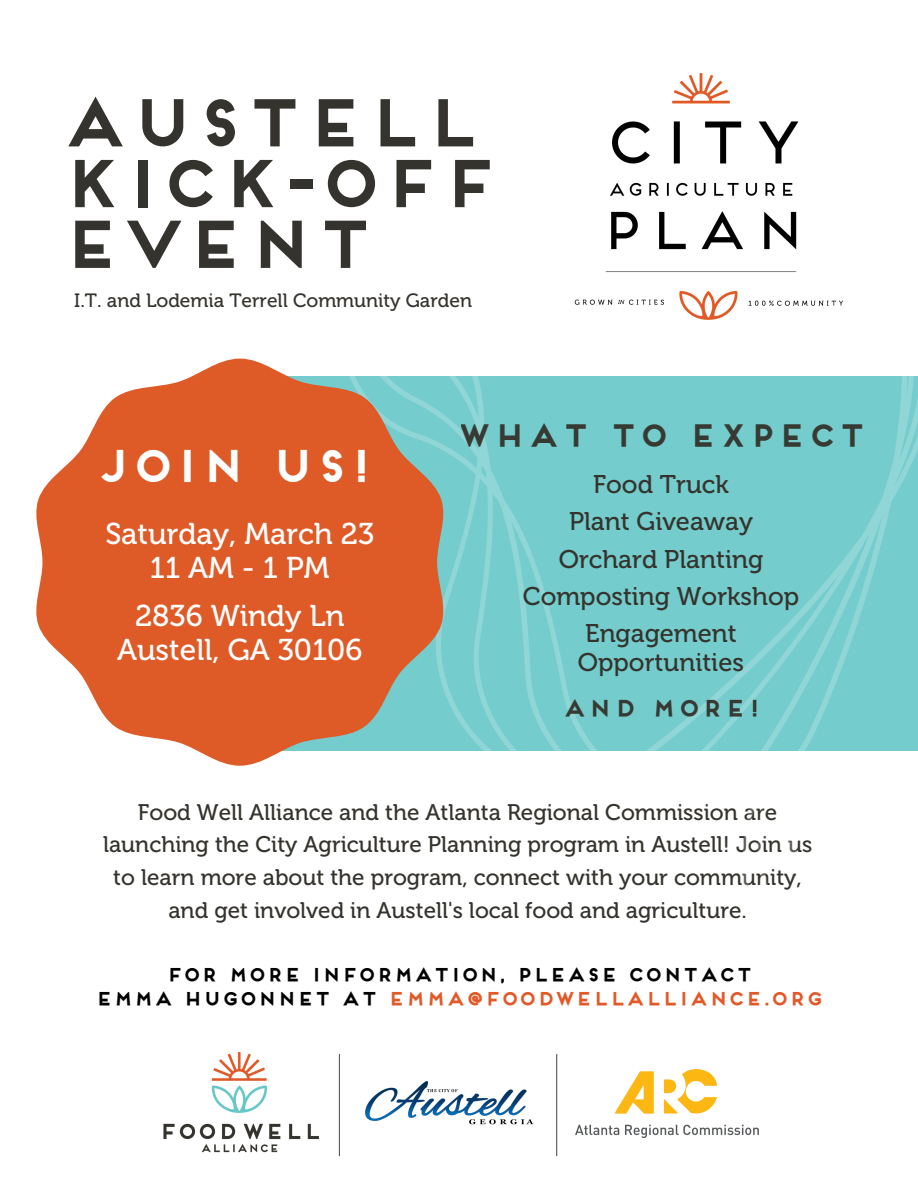
<style>
.page{position:relative;width:918px;height:1188px;background:#fff}
.page>*{position:absolute;margin:0;border:0;box-sizing:border-box;transform-origin:0 0}
.t1{font:700 63px/60.8px "Frontage";color:#35332d}
.t2{font:700 42.9px "Frontage";color:#fff}
.t3{font:30px/33.8px "Museo 500";color:#fff;text-align:center}
.t4{font:700 30px "Frontage";letter-spacing:.05em;color:#35332d}
.t5{font:25.5px/37.2px "Museo 500";color:#35332d;text-align:center}
.t6{font:22.5px/32.7px "Museo 500";color:#35332d;text-align:center}
.t7{font:700 22.2px "Frontage";letter-spacing:.07em;color:#35332d}
.t8{font:19.2px "Museo 500";color:#35332d}
.t9{font:700 18px "Frontage";color:#e15928}
.t10{font:700 18px "Frontage";color:#000}
.s1{color:#000}
</style>
<div class="page">
<svg style="left:444px;top:376px;width:474px;height:375px;background:#7cc"></svg>
<img style="left:574px;top:73px;width:269px;height:247px">
<img style="left:163px;top:1052px;width:156px;height:101px">
<img style="left:576px;top:1070px;width:122px;height:67px">
<img style="left:365px;top:1081px;width:169px;height:44px">
<hr style="left:339px;top:1054px;width:1px;height:102px;background:#56585a">
<hr style="left:556px;top:1054px;width:1px;height:102px;background:#56585a">
<svg style="left:36px;top:359px;width:408px;height:407px;background:#da7c56"></svg>
<svg style="left:698px;top:1069px;width:61px;height:67px"></svg>
<h3 class="t1" style="left:58px;top:99px;width:440px">AUSTELL<br>KICK-OFF<br>EVENT</h3>
<h3 class="t8" style="left:74px;top:289px;width:399px">I.T. and Lodemia Terrell Community Garden</h3>
<h2 class="t2" style="left:94px;top:449px;width:280px">JOIN US!</h2>
<h6 class="t3" style="left:105px;top:517px;width:270px">Saturday, March 23<br>11AM-1PM</h6>
<p class="t3" style="left:117px;top:599px;width:247px">2836 Windy Ln<br>Austell, GA 30106</p>
<h3 class="t4" style="left:457px;top:423px;width:410px">WHAT TO EXPECT</h3>
<p class="t5" style="left:523px;top:466px;width:278px">Food Truck<br>Plant Giveaway<br>Orchard Planting<br>Composting Workshop<br>Engagement</p>
<p class="t5" style="left:578px;top:644px;width:167px">Opportunities</p>
<p class="t7" style="left:562px;top:699px;width:200px">AND MORE!</p>
<p class="t6" style="left:103px;top:796px;width:711px">Food Well Alliance and the Atlanta Regional Commission are launching the City Agriculture Planning program in Austell! Join us to learn more about the program, connect with your community, and get involved in Austell's local food and agriculture.</p>
<h5 class="t10" style="left:166px;top:967px;width:588px">FOR MORE INFORMATION, PLEASE CONTACT</h5>
<p class="t9" style="left:95px;top:992px;width:730px"><span class="s1">EMMA HUGONNET AT</span> EMMA@FOODWELLALLIANCE.ORG</p>
</div>
